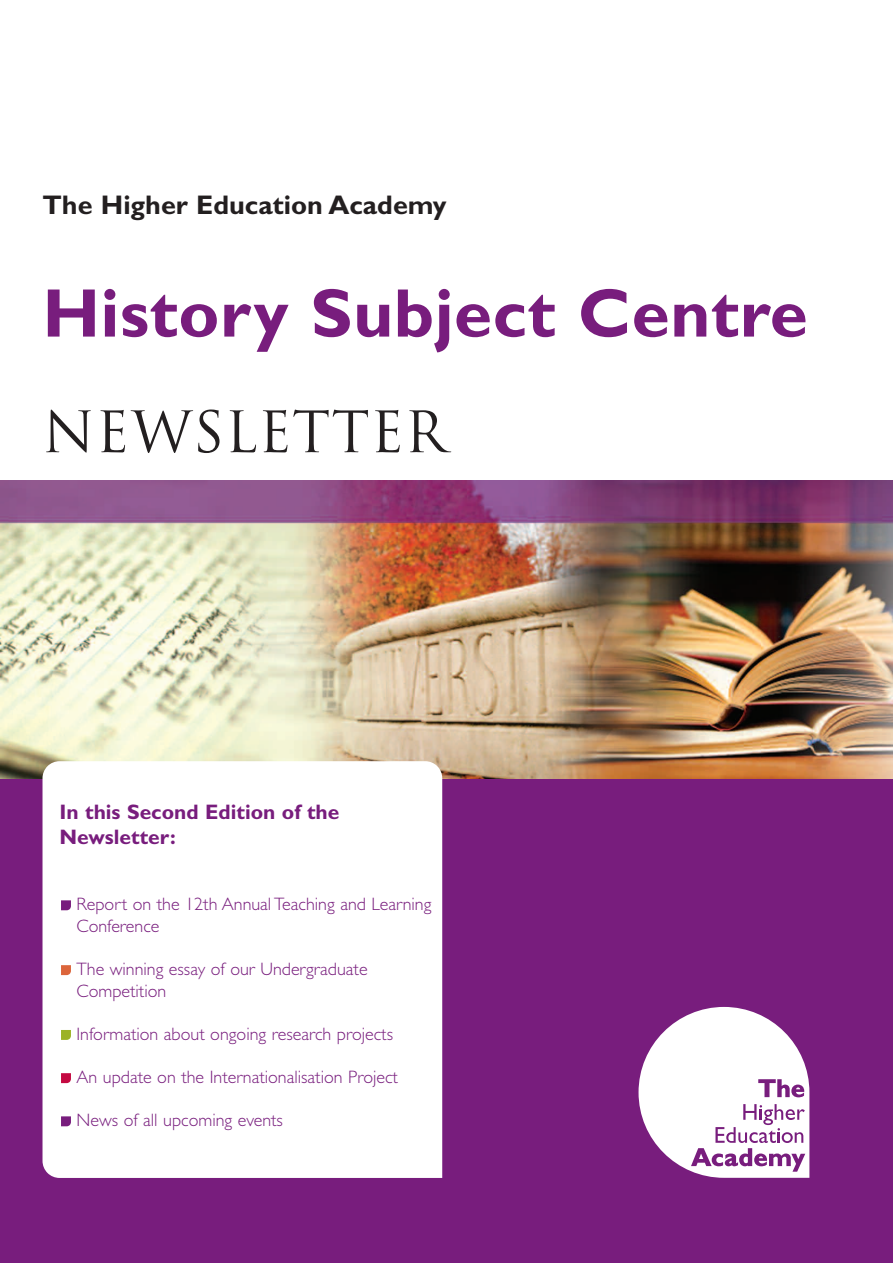
<style>
.page{position:relative;width:893px;height:1263px;background:#fff}
.page>*{position:absolute;margin:0;border:0;box-sizing:border-box;transform-origin:0 0}
.t1{font:700 69px "Gill Sans";letter-spacing:.01em;color:#781d7d}
.t2{font:55.5px "Trajan";letter-spacing:.005em;color:#231f20}
.t3{font:700 27px "Gill Sans";color:#231f20}
.t4{font:700 21px/25.2px "Gill Sans";color:#781d7d}
.t5{font:300 18px/21.6px "Gill Sans";color:#781d7d}
</style>
<div class="page">
<div style="left:0;top:629px;width:893px;height:634px;background:#781d7d"></div>
<img style="left:0;top:480px;width:893px;height:298px">
<svg style="left:638px;top:1007px;width:171px;height:171px"></svg>
<div style="left:43px;top:761px;width:399px;height:417px;background:#fff"></div>
<svg style="left:61px;top:1116px;width:10px;height:10px"></svg>
<svg style="left:61px;top:1073px;width:10px;height:10px"></svg>
<svg style="left:61px;top:1030px;width:10px;height:10px"></svg>
<svg style="left:61px;top:965px;width:10px;height:10px"></svg>
<svg style="left:61px;top:900px;width:10px;height:10px"></svg>
<h3 class="t3" style="left:43px;top:195px;width:406px">The Higher Education Academy</h3>
<h1 class="t1" style="left:43px;top:287px;width:767px">History Subject Centre</h1>
<h2 class="t2" style="left:43px;top:400px;width:405px">NEWSLETTER</h2>
<p class="t4" style="left:60px;top:801px;width:281px">In this Second Edition of the<br>Newsletter:</p>
<p class="t5" style="left:77px;top:895px;width:356px">Report on the 12th Annual Teaching and Learning<br>Conference</p>
<p class="t5" style="left:77px;top:960px;width:293px">The winning essay of our Undergraduate<br>Competition</p>
<p class="t5" style="left:77px;top:1025px;width:318px">Information about ongoing research projects</p>
<p class="t5" style="left:77px;top:1068px;width:323px">An update on the Internationalisation Project</p>
<p class="t5" style="left:77px;top:1111px;width:208px">News of all upcoming events</p>
</div>
